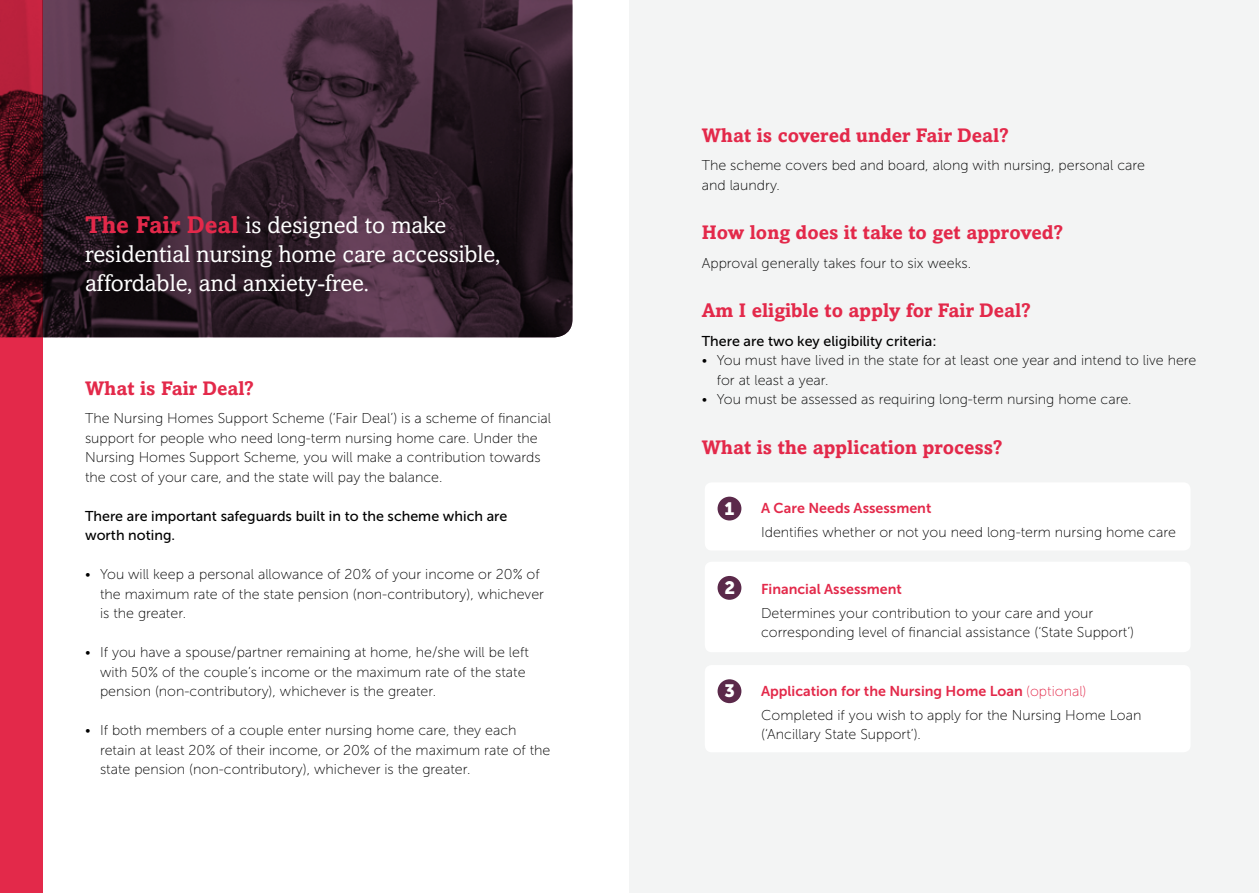
<style>
.page{position:relative;width:1259px;height:893px;background:#fff}
.page>*{position:absolute;margin:0;border:0;box-sizing:border-box;transform-origin:0 0}
.t1{font:24px/28.8px "Amasis MT Std";color:#fff}
.t2{font:700 19.5px "Amasis MT Std";color:#e3294a}
.t3{font:17.85px "Museo Sans 900";color:#fff}
.t4{font:14.25px/19.5px "Museo Sans 100";color:#000}
.t5{font:14.25px/19.5px "Museo Sans 500";color:#000}
.t6{font:14.25px "Museo Sans 700";color:#e3294a}
.s1{font-weight:700;color:#e3294a}
.s2{font-family:"Museo Sans 100"}
</style>
<div class="page">
<svg style="left:43px;top:0;width:529px;height:337px;background:#372230"></svg>
<div style="left:629px;top:0;width:630px;height:893px;background:#f3f4f4"></div>
<div style="left:703px;top:481px;width:489px;height:71px;background:#fff;border-radius:9px"></div>
<div style="left:717px;top:497px;width:24px;height:23px;background:#5b294a;border-radius:50%"></div>
<div style="left:702px;top:479px;width:491px;height:74px;border:3px solid #f3f4f4;border-radius:9px"></div>
<svg style="left:0;top:0;width:43px;height:893px;background:#b4203a"></svg>
<div style="left:703px;top:560px;width:489px;height:94px;background:#fff;border-radius:9px"></div>
<div style="left:717px;top:576px;width:24px;height:24px;background:#5b294a;border-radius:50%"></div>
<div style="left:702px;top:559px;width:491px;height:96px;border:3px solid #f3f4f4;border-radius:9px"></div>
<div style="left:703px;top:663px;width:489px;height:91px;background:#fff;border-radius:9px"></div>
<div style="left:717px;top:679px;width:24px;height:24px;background:#5b294a;border-radius:50%"></div>
<div style="left:702px;top:662px;width:491px;height:93px;border:3px solid #f3f4f4;border-radius:9px"></div>
<h1 class="t1" style="left:85px;top:211px;width:417px"><span class="s1">The Fair Deal</span> is designed to make residential nursing home care accessible, affordable, and anxiety-free.</h1>
<h2 class="t2" style="left:85px;top:376px;width:170px">What is Fair Deal?</h2>
<p class="t4" style="left:85px;top:409px;width:467px">The Nursing Homes Support Scheme (‘Fair Deal’) is a scheme of financial support for people who need long-term nursing home care. Under the Nursing Homes Support Scheme, you will make a contribution towards the cost of your care, and the state will pay the balance.</p>
<p class="t5" style="left:85px;top:506px;width:424px">There are important safeguards built in to the scheme which are worth noting.</p>
<p class="t4" style="left:100px;top:565px;width:445px;text-indent:-15px">• You will keep a personal allowance of 20% of your income or 20% of the maximum rate of the state pension (non-contributory), whichever is the greater.</p>
<p class="t4" style="left:100px;top:643px;width:430px;text-indent:-15px">• If you have a spouse/partner remaining at home, he/she will be left with 50% of the couple’s income or the maximum rate of the state pension (non-contributory), whichever is the greater.</p>
<p class="t4" style="left:100px;top:721px;width:452px;text-indent:-15px">• If both members of a couple enter nursing home care, they each retain at least 20% of their income, or 20% of the maximum rate of the state pension (non-contributory), whichever is the greater.</p>
<h2 class="t2" style="left:702px;top:123px;width:308px">What is covered under Fair Deal?</h2>
<p class="t4" style="left:702px;top:156px;width:445px">The scheme covers bed and board, along with nursing, personal care and laundry.</p>
<h2 class="t2" style="left:702px;top:220px;width:363px">How long does it take to get approved?</h2>
<p class="t4" style="left:702px;top:253px;width:271px">Approval generally takes four to six weeks.</p>
<h2 class="t2" style="left:702px;top:298px;width:330px">Am I eligible to apply for Fair Deal?</h2>
<p class="t5" style="left:702px;top:331px;width:236px">There are two key eligibility criteria:</p>
<p class="t4" style="left:717px;top:351px;width:481px;text-indent:-15px">• You must have lived in the state for at least one year and intend to live here for at least a year.</p>
<p class="t4" style="left:702px;top:390px;width:431px">• You must be assessed as requiring long-term nursing home care.</p>
<h2 class="t2" style="left:702px;top:435px;width:302px">What is the application process?</h2>
<p class="t3" style="left:724px;top:498px;width:11px">1</p>
<p class="t6" style="left:761px;top:500px;width:172px">A Care Needs Assessment</p>
<p class="t4" style="left:761px;top:522px;width:416px">Identifies whether or not you need long-term nursing home care</p>
<p class="t3" style="left:724px;top:577px;width:12px">2</p>
<p class="t6" style="left:761px;top:581px;width:142px">Financial Assessment</p>
<p class="t4" style="left:761px;top:603px;width:374px">Determines your contribution to your care and your corresponding level of financial assistance (‘State Support’)</p>
<p class="t3" style="left:724px;top:681px;width:12px">3</p>
<p class="t6" style="left:761px;top:683px;width:327px">Application for the Nursing Home Loan <span class="s2">(optional)</span></p>
<p class="t4" style="left:761px;top:705px;width:382px">Completed if you wish to apply for the Nursing Home Loan (‘Ancillary State Support’).</p>
</div>
